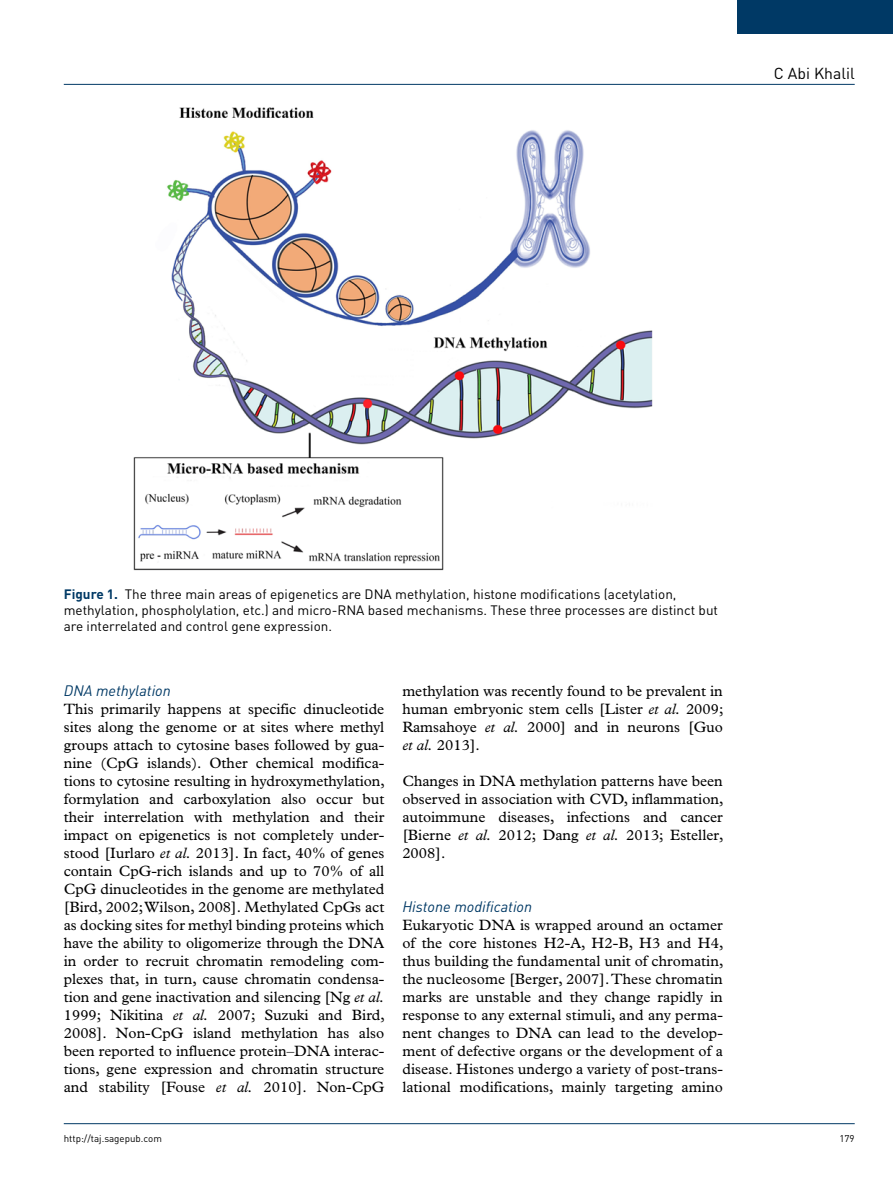
<style>
.page{position:relative;width:893px;height:1191px;background:#fff}
.page>*{position:absolute;margin:0;border:0;box-sizing:border-box;transform-origin:0 0}
.t1{font:15.75px "DIN";color:#000}
.t2{font:15px/18px "Plantin Std";color:#000;text-align:justify}
.t3{font:italic 15px "DIN";color:#003965}
.t4{font:13.5px/15.8px "DIN";color:#000}
.t5{font:9.75px "DIN";color:#000}
.s1{font-weight:700;color:#003965}
.s2{font-style:italic}
</style>
<div class="page">
<hr style="left:64px;top:84px;width:791px;height:1px;background:#003965">
<hr style="left:64px;top:1123px;width:791px;height:1px;background:#003965">
<div style="left:738px;top:0;width:155px;height:34px;background:#003965"></div>
<img style="left:133px;top:107px;width:520px;height:464px">
<p class="t1" style="left:774px;top:63px;width:82px">C Abi Khalil</p>
<p class="t4" style="left:64px;top:586px;width:656px"><span class="s1">Figure 1.</span> The three main areas of epigenetics are DNA methylation, histone modifications (acetylation, methylation, phospholylation, etc.) and micro-RNA based mechanisms. These three processes are distinct but are interrelated and control gene expression.</p>
<p class="t3" style="left:64px;top:681px;width:109px">DNA methylation</p>
<p class="t2" style="left:64px;top:700px;width:323px">This primarily happens at specific dinucleotide sites along the genome or at sites where methyl groups attach to cytosine bases followed by gua&shy;nine (CpG islands). Other chemical modifica&shy;tions to cytosine resulting in hydroxymethylation, formylation and carboxylation also occur but their interrelation with methylation and their impact on epigenetics is not completely under&shy;stood [Iurlaro <span class="s2">et al.</span> 2013]. In fact, 40% of genes contain CpG-rich islands and up to 70% of all CpG dinucleotides in the genome are methylated [Bird, 2002; Wilson, 2008]. Methylated CpGs act as docking sites for methyl binding proteins which have the ability to oligomerize through the DNA in order to recruit chromatin remodeling com&shy;plexes that, in turn, cause chromatin condensa&shy;tion and gene inactivation and silencing [Ng <span class="s2">et al.<br></span>1999; Nikitina <span class="s2">et al.</span> 2007; Suzuki and Bird, 2008]. Non-CpG island methylation has also been reported to influence protein–DNA interac&shy;tions, gene expression and chromatin structure and stability [Fouse <span class="s2">et al.</span> 2010]. Non-CpG</p>
<p class="t2" style="left:402px;top:682px;width:323px">methylation was recently found to be prevalent in human embryonic stem cells [Lister <span class="s2">et al.</span> 2009; Ramsahoye <span class="s2">et al.</span> 2000] and in neurons [Guo <span class="s2">et al.</span> 2013].</p>
<p class="t2" style="left:402px;top:772px;width:323px">Changes in DNA methylation patterns have been observed in association with CVD, inflammation, autoimmune diseases, infections and cancer [Bierne <span class="s2">et al.</span> 2012; Dang <span class="s2">et al.</span> 2013; Esteller, 2008].</p>
<p class="t3" style="left:402px;top:897px;width:131px">Histone modification</p>
<p class="t2" style="left:402px;top:916px;width:323px">Eukaryotic DNA is wrapped around an octamer of the core histones H2-A, H2-B, H3 and H4, thus building the fundamental unit of chromatin, the nucleosome [Berger, 2007]. These chromatin marks are unstable and they change rapidly in response to any external stimuli, and any perma&shy;nent changes to DNA can lead to the develop&shy;ment of defective organs or the development of a disease. Histones undergo a variety of post-trans&shy;lational modifications, mainly targeting amino</p>
<p class="t5" style="left:64px;top:1132px;width:100px">http://taj.sagepub.com</p>
<p class="t5" style="left:839px;top:1132px;width:17px">179</p>
</div>
